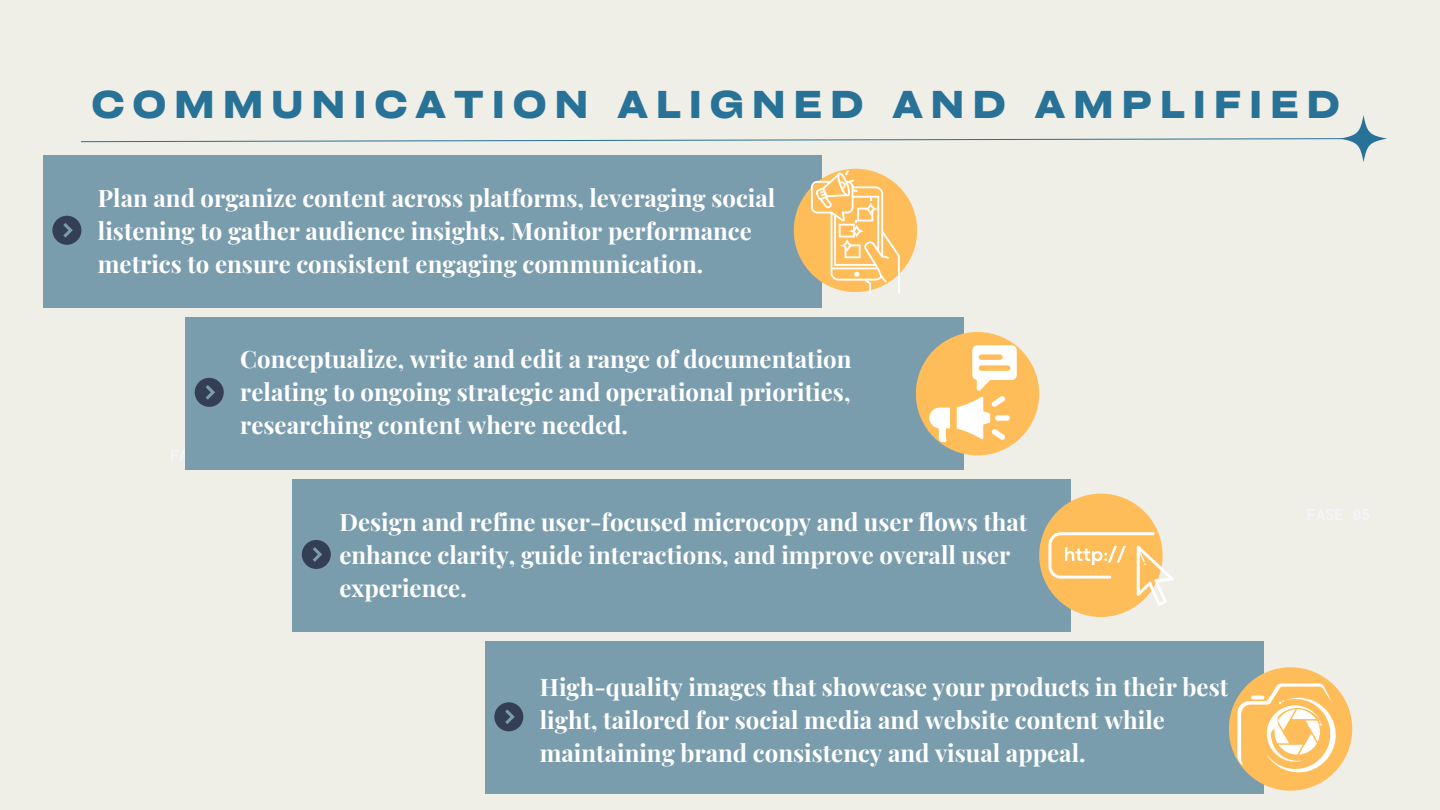
<style>
.page{position:relative;width:1440px;height:810px;background:#efeee7}
.page>*{position:absolute;margin:0;border:0;box-sizing:border-box;transform-origin:0 0}
.t1{font:700 expanded 37.1px "Cy Grotesk";letter-spacing:.225em;color:#277296}
.t2{font:700 24px/33px "Playfair Display";color:#fff}
.t3{font:700 15.2px "Roboto Mono";color:#f3f5f9}
</style>
<div class="page">
<svg style="left:81px;top:138px;width:1259px;height:4px"></svg>
<svg style="left:1340px;top:115px;width:47px;height:47px"></svg>
<div style="left:43px;top:155px;width:778px;height:152px;background:#7a9dae"></div>
<svg style="left:52px;top:216px;width:29px;height:29px"></svg>
<div style="left:185px;top:317px;width:779px;height:153px;background:#7a9dae"></div>
<svg style="left:195px;top:378px;width:29px;height:29px"></svg>
<div style="left:794px;top:169px;width:123px;height:123px;background:#ffbd59;border-radius:50%"></div>
<svg style="left:811px;top:170px;width:89px;height:123px"></svg>
<div style="left:293px;top:479px;width:778px;height:153px;background:#7a9dae"></div>
<svg style="left:302px;top:540px;width:29px;height:29px"></svg>
<div style="left:916px;top:332px;width:123px;height:123px;background:#ffbd59;border-radius:50%"></div>
<svg style="left:929px;top:408px;width:21px;height:34px"></svg>
<svg style="left:957px;top:345px;width:60px;height:95px"></svg>
<div style="left:485px;top:641px;width:778px;height:153px;background:#7a9dae"></div>
<svg style="left:494px;top:702px;width:29px;height:29px"></svg>
<div style="left:1229px;top:667px;width:123px;height:124px;background:#ffbd59;border-radius:50%"></div>
<svg style="left:1237px;top:683px;width:100px;height:92px"></svg>
<div style="left:1039px;top:494px;width:124px;height:123px;background:#ffbd59;border-radius:50%"></div>
<svg style="left:1049px;top:532px;width:125px;height:74px"></svg>
<p class="t1" style="left:92px;top:81px;width:1249px">COMMUNICATION ALIGNED AND AMPLIFIED</p>
<h2 class="t2" style="left:98px;top:181px;width:679px">Plan and organize content across platforms, leveraging social listening to gather audience insights. Monitor performance metrics to ensure consistent engaging communication.</h2>
<p class="t2" style="left:240px;top:342px;width:613px;text-align:justify">Conceptualize, write and edit a range of documentation relating to ongoing strategic and operational priorities, researching content where needed.</p>
<p class="t3" style="left:743px;top:504px;width:65px">FASE 03</p>
<p class="t2" style="left:339px;top:505px;width:690px">Design and refine user-focused microcopy and user flows that enhance clarity, guide interactions, and improve overall user experience.</p>
<h2 class="t2" style="left:540px;top:669px;width:690px">High-quality images that showcase your products in their best light, tailored for social media and website content while maintaining brand consistency and visual appeal.</h2>
</div>
